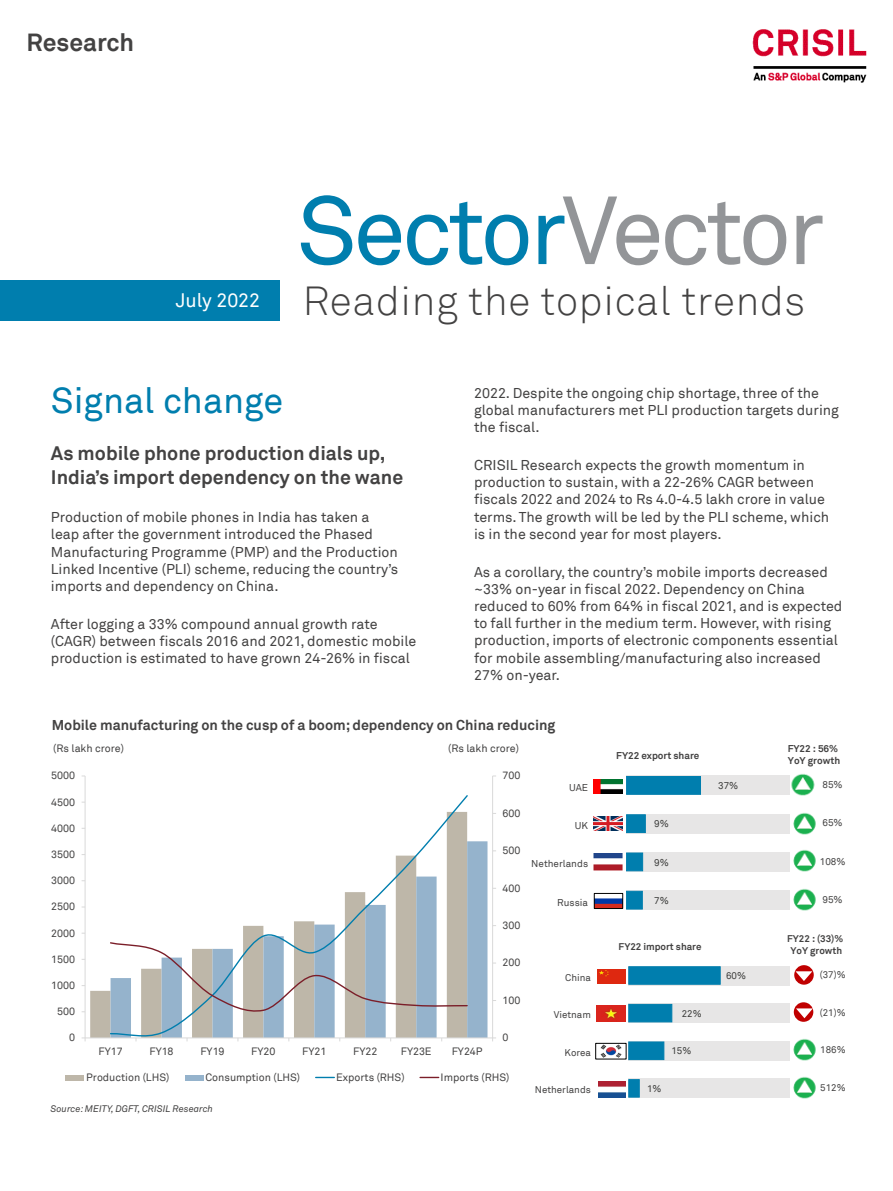
<style>
.page{position:relative;width:893px;height:1191px;background:#fff}
.page>*{position:absolute;margin:0;border:0;box-sizing:border-box;transform-origin:0 0}
.t1{font:95.25px "Akkurat Pro";letter-spacing:-.04em;color:#007eae}
.t2{font:40.5px "Akkurat Light Pro";letter-spacing:.02em;color:#434242}
.Body_Text{font:36px "Akkurat Pro";color:#007eae}
.t3{font:700 24.75px "Akkurat Pro";color:#434242}
.t4{font:700 19.5px/23.4px "Akkurat Pro";color:#434242}
.t5{font:19.5px "Akkurat Pro";color:#fff}
.t6{font:14.25px/17.1px "Akkurat Pro";color:#434242}
.t7{font:700 14.25px "Akkurat Pro";color:#434242}
.t8{font:10.65px "Akkurat Pro";letter-spacing:-.005em;color:#434242}
.t9{font:9.9px "Akkurat Pro";color:#434242}
.t10{font:700 9.9px/11.9px "Akkurat Pro";letter-spacing:-.005em;color:#434242}
.t11{font:9.9px "Akkurat Pro";color:#3c3c3b}
.t12{font:9.75px "Akkurat Pro";color:#434242}
.t13{font:700 9.75px/11.7px "Akkurat Pro";letter-spacing:-.005em;color:#434242;text-align:center}
.t14{font:9.75px "Akkurat Pro";color:#3c3c3b}
.t15{font:italic 9.45px "Akkurat";color:#434242}
.s1{color:#939598}
</style>
<div class="page">
<img style="left:752px;top:29px;width:115px;height:54px">
<div style="left:0;top:280px;width:279px;height:40px;background:#007eae"></div>
<svg style="left:90px;top:990px;width:19px;height:47px"></svg>
<div style="left:469px;top:841px;width:18px;height:196px;background:#95b3cc"></div>
<hr style="left:492px;top:776px;width:1px;height:262px;background:#d9d9d9">
<hr style="left:85px;top:776px;width:1px;height:262px;background:#d9d9d9">
<hr style="left:85px;top:1037px;width:408px;height:1px;background:#d9d9d9">
<svg style="left:109px;top:795px;width:360px;height:243px"></svg>
<svg style="left:109px;top:941px;width:360px;height:72px"></svg>
<div style="left:66px;top:1074px;width:18px;height:6px;background:#beb7a9"></div>
<div style="left:185px;top:1074px;width:19px;height:6px;background:#95b3cc"></div>
<svg style="left:316px;top:1076px;width:18px;height:2px"></svg>
<svg style="left:420px;top:1076px;width:19px;height:2px"></svg>
<img style="left:791px;top:774px;width:24px;height:22px">
<img style="left:783px;top:850px;width:33px;height:22px">
<img style="left:793px;top:889px;width:23px;height:22px">
<img style="left:783px;top:813px;width:33px;height:22px">
<div style="left:627px;top:775px;width:163px;height:20px;background:#e7e6e6"></div>
<div style="left:627px;top:814px;width:163px;height:19px;background:#e7e6e6"></div>
<div style="left:627px;top:852px;width:163px;height:19px;background:#e7e6e6"></div>
<div style="left:627px;top:890px;width:163px;height:20px;background:#e7e6e6"></div>
<div style="left:626px;top:776px;width:75px;height:18px;background:#007eae"></div>
<div style="left:626px;top:814px;width:20px;height:19px;background:#007eae;border:1px solid #007eae"></div>
<div style="left:626px;top:891px;width:17px;height:18px;background:#007eae;border:1px solid #007eae"></div>
<img style="left:594px;top:779px;width:28px;height:14px">
<div style="left:626px;top:852px;width:17px;height:19px;background:#007eae;border:1px solid #007eae"></div>
<img style="left:596px;top:898px;width:25px;height:9px">
<div style="left:594px;top:893px;width:29px;height:16px;border:1px solid #000"></div>
<img style="left:594px;top:816px;width:28px;height:15px">
<img style="left:593px;top:853px;width:29px;height:18px">
<img style="left:784px;top:1039px;width:32px;height:22px">
<img style="left:793px;top:1077px;width:23px;height:22px">
<div style="left:794px;top:1002px;width:19px;height:19px;background:#c00000;border-radius:50%"></div>
<svg style="left:796px;top:1008px;width:17px;height:10px"></svg>
<div style="left:629px;top:966px;width:161px;height:19px;background:#e7e6e6"></div>
<div style="left:629px;top:1003px;width:161px;height:19px;background:#e7e6e6"></div>
<div style="left:629px;top:1041px;width:161px;height:19px;background:#e7e6e6"></div>
<div style="left:629px;top:1078px;width:161px;height:20px;background:#e7e6e6"></div>
<div style="left:628px;top:966px;width:93px;height:18px;background:#007eae;border:1px solid #007eae"></div>
<div style="left:628px;top:1004px;width:44px;height:18px;background:#007eae;border:1px solid #007eae"></div>
<div style="left:628px;top:1079px;width:12px;height:18px;background:#007eae;border:1px solid #007eae"></div>
<div style="left:628px;top:1041px;width:36px;height:19px;background:#007eae;border:1px solid #007eae"></div>
<div style="left:794px;top:965px;width:20px;height:19px;background:#c00000;border-radius:50%"></div>
<svg style="left:795px;top:971px;width:17px;height:10px"></svg>
<img style="left:597px;top:969px;width:29px;height:14px">
<img style="left:596px;top:1005px;width:30px;height:16px">
<img style="left:600px;top:1045px;width:22px;height:12px">
<div style="left:595px;top:1043px;width:31px;height:16px;border:1px solid #000"></div>
<img style="left:598px;top:1081px;width:28px;height:16px">
<h3 class="t3" style="left:27px;top:26px;width:109px">Research</h3>
<p class="t1" style="left:297px;top:175px;width:529px">Sector<span class="s1">Vector</span></p>
<p class="t5" style="left:176px;top:289px;width:86px">July 2022</p>
<p class="t2" style="left:303px;top:277px;width:504px">Reading the topical trends</p>
<p class="Body_Text" style="left:51px;top:380px;width:234px">Signal change</p>
<p class="t4" style="left:51px;top:442px;width:354px">As mobile phone production dials up,<br>India’s import dependency on the wane</p>
<p class="t6" style="left:51px;top:509px;width:349px">Production of mobile phones in India has taken a leap after the government introduced the Phased Manufacturing Programme (PMP) and the Production Linked Incentive (PLI) scheme, reducing the country’s imports and dependency on China.</p>
<p class="t6" style="left:51px;top:616px;width:367px">After logging a 33% compound annual growth rate (CAGR) between fiscals 2016 and 2021, domestic mobile production is estimated to have grown 24-26% in fiscal</p>
<p class="t6" style="left:474px;top:384px;width:366px">2022. Despite the ongoing chip shortage, three of the global manufacturers met PLI production targets during the fiscal.</p>
<p class="t6" style="left:474px;top:457px;width:357px">CRISIL Research expects the growth momentum in production to sustain, with a 22-26% CAGR between fiscals 2022 and 2024 to Rs 4.0-4.5 lakh crore in value terms. The growth will be led by the PLI scheme, which is in the second year for most players.</p>
<p class="t6" style="left:474px;top:564px;width:370px">As a corollary, the country’s mobile imports decreased ~33% on-year in fiscal 2022. Dependency on China reduced to 60% from 64% in fiscal 2021, and is expected to fall further in the medium term. However, with rising production, imports of electronic components essential for mobile assembling/manufacturing also increased 27% on-year.</p>
<p class="t7" style="left:52px;top:716px;width:505px">Mobile manufacturing on the cusp of a boom; dependency on China reducing</p>
<p class="t8" style="left:53px;top:741px;width:72px">(Rs lakh crore)</p>
<p class="t8" style="left:448px;top:741px;width:72px">(Rs lakh crore)</p>
<p class="t8" style="left:51px;top:769px;width:25px">5000</p>
<p class="t8" style="left:51px;top:795px;width:25px">4500</p>
<p class="t8" style="left:51px;top:821px;width:25px">4000</p>
<p class="t8" style="left:51px;top:848px;width:25px">3500</p>
<p class="t8" style="left:51px;top:874px;width:25px">3000</p>
<p class="t8" style="left:51px;top:900px;width:25px">2500</p>
<p class="t8" style="left:51px;top:926px;width:25px">2000</p>
<p class="t8" style="left:51px;top:952px;width:25px">1500</p>
<p class="t8" style="left:51px;top:979px;width:25px">1000</p>
<p class="t8" style="left:57px;top:1005px;width:19px">500</p>
<p class="t8" style="left:69px;top:1031px;width:7px">0</p>
<p class="t8" style="left:503px;top:769px;width:19px">700</p>
<p class="t8" style="left:503px;top:806px;width:19px">600</p>
<p class="t8" style="left:503px;top:844px;width:19px">500</p>
<p class="t8" style="left:503px;top:881px;width:19px">400</p>
<p class="t8" style="left:503px;top:919px;width:19px">300</p>
<p class="t8" style="left:503px;top:956px;width:19px">200</p>
<p class="t8" style="left:503px;top:994px;width:19px">100</p>
<p class="t8" style="left:98px;top:1045px;width:26px">FY17</p>
<p class="t8" style="left:149px;top:1045px;width:26px">FY18</p>
<p class="t8" style="left:200px;top:1045px;width:26px">FY19</p>
<p class="t8" style="left:251px;top:1045px;width:26px">FY20</p>
<p class="t8" style="left:302px;top:1045px;width:26px">FY21</p>
<p class="t8" style="left:353px;top:1045px;width:26px">FY22</p>
<p class="t8" style="left:401px;top:1045px;width:32px">FY23E</p>
<p class="t8" style="left:452px;top:1045px;width:32px">FY24P</p>
<p class="t8" style="left:503px;top:1031px;width:7px">0</p>
<p class="t8" style="left:86px;top:1071px;width:85px">Production (LHS)</p>
<p class="t8" style="left:205px;top:1071px;width:96px">Consumption (LHS)</p>
<p class="t8" style="left:336px;top:1071px;width:70px">Exports (RHS)</p>
<p class="t8" style="left:441px;top:1071px;width:70px">Imports (RHS)</p>
<p class="t15" style="left:51px;top:1102px;width:164px">Source: MEITY, DGFT, CRISIL Research</p>
<p class="t9" style="left:569px;top:782px;width:21px">UAE</p>
<p class="t9" style="left:575px;top:819px;width:15px">UK</p>
<p class="t9" style="left:531px;top:857px;width:58px">Netherlands</p>
<p class="t9" style="left:557px;top:896px;width:32px">Russia</p>
<p class="t12" style="left:565px;top:972px;width:27px">China</p>
<p class="t12" style="left:554px;top:1008px;width:39px">Vietnam</p>
<p class="t12" style="left:565px;top:1046px;width:28px">Korea</p>
<p class="t12" style="left:535px;top:1083px;width:58px">Netherlands</p>
<p class="t10" style="left:616px;top:750px;width:85px">FY22 export share</p>
<p class="t10" style="left:788px;top:742px;width:54px">FY22 : 56%<br>YoY growth</p>
<p class="t9" style="left:822px;top:779px;width:22px">85%</p>
<p class="t9" style="left:822px;top:817px;width:22px">65%</p>
<p class="t9" style="left:820px;top:855px;width:27px">108%</p>
<p class="t9" style="left:822px;top:893px;width:22px">95%</p>
<p class="t11" style="left:718px;top:780px;width:22px">37%</p>
<p class="t11" style="left:654px;top:818px;width:16px">9%</p>
<p class="t11" style="left:654px;top:856px;width:16px">9%</p>
<p class="t11" style="left:654px;top:894px;width:16px">7%</p>
<p class="t13" style="left:619px;top:940px;width:84px">FY22 import share</p>
<p class="t13" style="left:787px;top:933px;width:58px">FY22 : (33)%<br>YoY growth</p>
<p class="t12" style="left:820px;top:969px;width:27px">(37)%</p>
<p class="t12" style="left:820px;top:1006px;width:27px">(21)%</p>
<p class="t12" style="left:820px;top:1044px;width:27px">186%</p>
<p class="t12" style="left:820px;top:1082px;width:27px">512%</p>
<p class="t14" style="left:726px;top:970px;width:21px">60%</p>
<p class="t14" style="left:682px;top:1007px;width:21px">22%</p>
<p class="t14" style="left:671px;top:1045px;width:21px">15%</p>
<p class="t14" style="left:647px;top:1082px;width:16px">1%</p>
</div>
